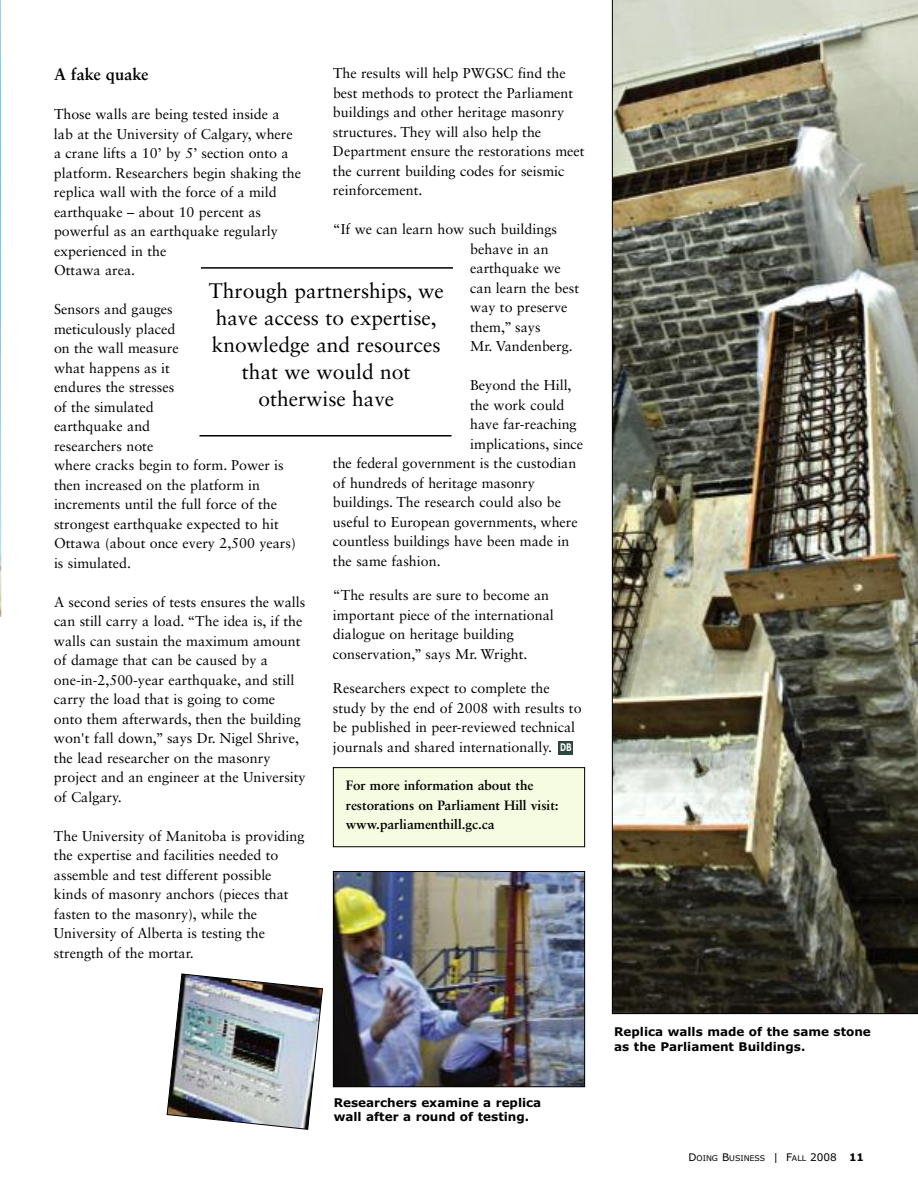
<style>
.page{position:relative;width:918px;height:1188px;background:#fff}
.page>*{position:absolute;margin:0;border:0;box-sizing:border-box;transform-origin:0 0}
.t1{font:21px/27px "Sabon LT Std";color:#000;text-align:center}
.t2{font:700 16.5px "Sabon LT Std";color:#000}
.t3{font:14.25px/19.5px "Sabon LT Std";color:#000}
.t4{font:700 13.5px/19.5px "Sabon LT Std";color:#000}
.t5{font:700 12px/14.4px "Verdana";color:#000}
.t6{font:700 10.5px "Verdana";color:#fff;scale:.7 1}
.t7{font:7.8px "Verdana";color:#000}
.s1{font-size:10.5px}
.s2{font-weight:700;font-size:10.5px}
</style>
<div class="page">
<img style="left:0;top:0;width:1px;height:617px">
<hr style="left:201px;top:267px;width:252px;height:2px;background:#000">
<hr style="left:200px;top:435px;width:252px;height:1px;background:#000">
<img style="left:166px;top:973px;width:157px;height:157px">
<div style="left:333px;top:768px;width:252px;height:79px;background:#f5fce1"></div>
<div style="left:333px;top:767px;width:252px;height:80px;border:1px solid #000"></div>
<img style="left:612px;top:0;width:306px;height:1014px">
<img style="left:335px;top:873px;width:248px;height:212px">
<div style="left:333px;top:871px;width:252px;height:216px;border:1px solid #000"></div>
<div style="left:559px;top:741px;width:14px;height:14px;background:#2d463f"></div>
<p class="t2" style="left:54px;top:67px;width:96px">A fake quake</p>
<p class="t3" style="left:54px;top:106px;width:249px">Those walls are being tested inside a lab at the University of Calgary, where a crane lifts a 10’ by 5’ section onto a platform. Researchers begin shaking the replica wall with the force of a mild earthquake – about 10 percent as powerful as an earthquake regularly experienced in the<br>Ottawa area.</p>
<p class="t3" style="left:54px;top:301px;width:243px">Sensors and gauges<br>meticulously placed<br>on the wall measure<br>what happens as it<br>endures the stresses<br>of the simulated<br>earthquake and<br>researchers note<br>where cracks begin to form. Power is then increased on the platform in increments until the full force of the strongest earthquake expected to hit<br>Ottawa (about once every 2,500 years) is simulated.</p>
<p class="t3" style="left:54px;top:593px;width:253px">A second series of tests ensures the walls can still carry a load. “The idea is, if the walls can sustain the maximum amount of damage that can be caused by a one-in-2,500-year earthquake, and still carry the load that is going to come onto them afterwards, then the building won't fall down,” says Dr. Nigel Shrive, the lead researcher on the masonry project and an engineer at the University of Calgary.</p>
<p class="t3" style="left:54px;top:827px;width:252px">The University of Manitoba is providing the expertise and facilities needed to assemble and test different possible kinds of masonry anchors (pieces that fasten to the masonry), while the University of Alberta is testing the strength of the mortar.</p>
<p class="t3" style="left:333px;top:65px;width:253px">The results will help PWGSC find the best methods to protect the Parliament buildings and other heritage masonry structures. They will also help the Department ensure the restorations meet the current building codes for seismic reinforcement.</p>
<p class="t3" style="left:470px;top:221px;width:110px;text-indent:-137px">“If we can learn how such buildings behave in an earthquake we can learn the best way to preserve them,” says<br>Mr. Vandenberg.</p>
<p class="t3" style="left:470px;top:377px;width:103px">Beyond the Hill,</p>
<p class="t3" style="left:470px;top:396px;width:96px">the work could</p>
<p class="t3" style="left:470px;top:416px;width:108px">have far-reaching</p>
<p class="t3" style="left:470px;top:435px;width:115px">implications, since</p>
<p class="t3" style="left:333px;top:455px;width:245px">the federal government is the custodian</p>
<p class="t3" style="left:333px;top:474px;width:203px">of hundreds of heritage masonry</p>
<p class="t3" style="left:333px;top:494px;width:230px">buildings. The research could also be</p>
<p class="t3" style="left:333px;top:513px;width:246px">useful to European governments, where</p>
<p class="t3" style="left:333px;top:533px;width:238px">countless buildings have been made in</p>
<p class="t3" style="left:333px;top:552px;width:109px">the same fashion.</p>
<p class="t3" style="left:333px;top:587px;width:222px">“The results are sure to become an important piece of the international dialogue on heritage building conservation,” says Mr. Wright.</p>
<p class="t3" style="left:333px;top:680px;width:250px">Researchers expect to complete the study by the end of 2008 with results to be published in peer-reviewed technical journals and shared internationally.</p>
<h1 class="t1" style="left:209px;top:279px;width:236px">Through partnerships, we have access to expertise, knowledge and resources that we would not otherwise have</h1>
<p class="t6" style="left:560px;top:741px;width:18px">DB</p>
<p class="t4" style="left:346px;top:777px;width:214px">For more information about the restorations on Parliament Hill visit: www.parliamenthill.gc.ca</p>
<p class="t5" style="left:334px;top:1095px;width:209px">Researchers examine a replica wall after a round of testing.</p>
<p class="t5" style="left:614px;top:1025px;width:258px">Replica walls made of the same stone as the Parliament Buildings.</p>
<p class="t7" style="left:688px;top:1154px;width:177px"><span class="s1">D</span>OING <span class="s1">B</span>USINESS <span class="s1">| F</span>ALL <span class="s1">2008</span> <span class="s2">11</span></p>
</div>
